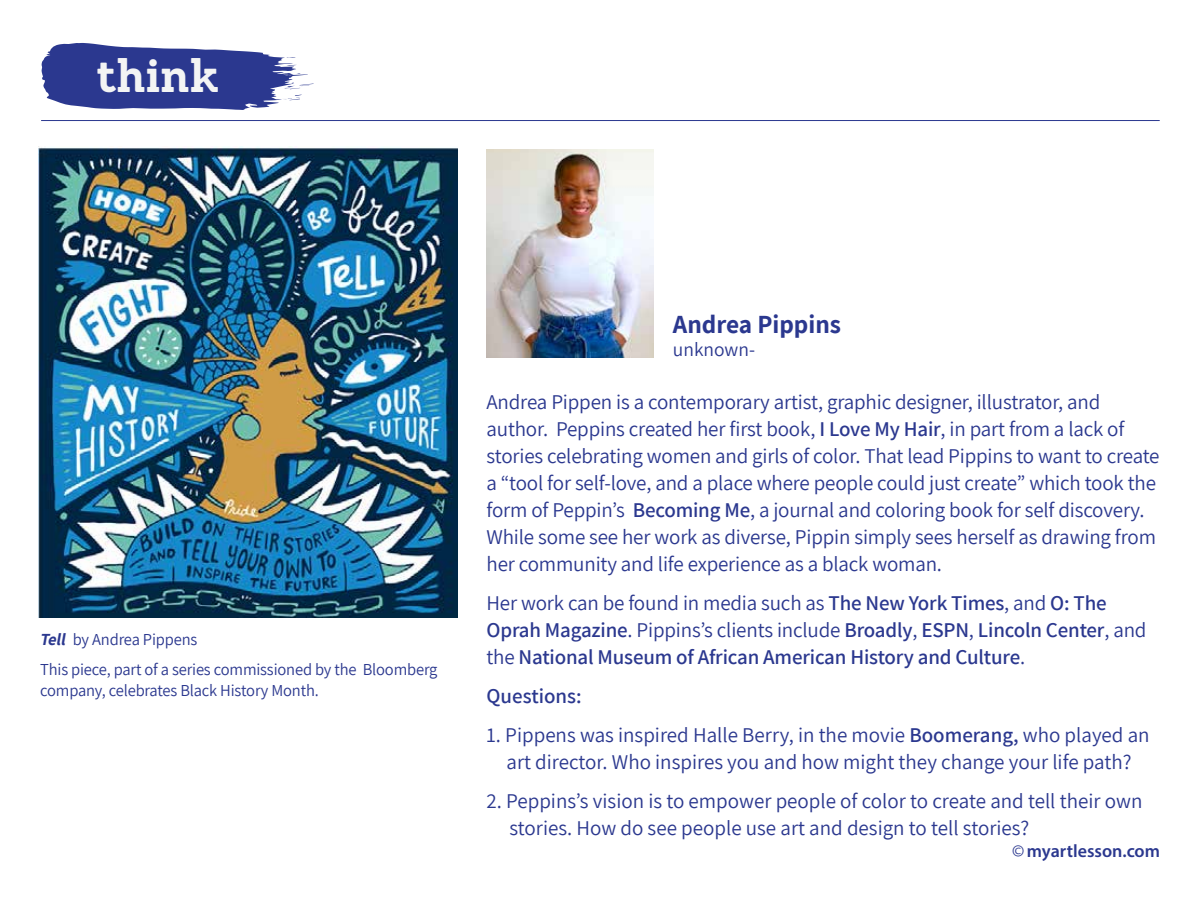
<style>
.page{position:relative;width:1200px;height:900px;background:#fff}
.page>*{position:absolute;margin:0;border:0;box-sizing:border-box;transform-origin:0 0}
.t1{font:700 47.25px "Sanchez";letter-spacing:-.005em;color:#f3f4f4}
.t2{font:700 25.5px "Assistant";color:#2b388f}
.t3{font:21px/27px "Assistant";letter-spacing:-.01em;color:#2b388f}
.t4{font:600 21px/27px "Assistant";letter-spacing:-.01em;color:#2b388f}
.t5{font:19.5px "Assistant";color:#2b388f}
.t6{font:600 18px "Myriad Pro";color:#2b388f}
.t7{font:16.8px/29.2px "Assistant";letter-spacing:-.01em;color:#2b388f}
.s1{font-weight:700;font-style:italic;font-size:16.5px}
.s2{font-weight:600}
.s3{font-weight:400}
</style>
<div class="page">
<svg style="left:42px;top:43px;width:272px;height:67px"></svg>
<hr style="left:41px;top:120px;width:1119px;height:1px;background:#2b388f">
<img style="left:487px;top:149px;width:167px;height:209px">
<img style="left:38px;top:147px;width:420px;height:471px">
<h1 class="t1" style="left:96px;top:43px;width:124px">think</h1>
<p class="t7" style="left:40px;top:624px;width:399px"><span class="s1">Tell</span> by Andrea Pippens<br>This piece, part of a series commissioned by the Bloomberg</p>
<p class="t7" style="left:40px;top:675px;width:280px">company, celebrates Black History Month.</p>
<p class="t2" style="left:673px;top:307px;width:170px">Andrea Pippins</p>
<p class="t5" style="left:673px;top:336px;width:84px">unknown-</p>
<p class="t3" style="left:487px;top:387px;width:675px">Andrea Pippen is a contemporary artist, graphic designer, illustrator, and author. Peppins created her first book, <span class="s2">I Love My Hair</span>, in part from a lack of stories celebrating women and girls of color. That lead Pippins to want to create a “tool for self-love, and a place where people could just create” which took the form of Peppin’s <span class="s2">Becoming Me</span>, a journal and coloring book for self discovery.<br>While some see her work as diverse, Pippin simply sees herself as drawing from her community and life experience as a black woman.</p>
<p class="t4" style="left:487px;top:588px;width:662px"><span class="s3">Her work can be found in media such as</span> The New York Times<span class="s3">, and</span> O: The<br>Oprah Magazine<span class="s3">. Pippins’s clients include</span> Broadly<span class="s3">,</span> ESPN<span class="s3">,</span> Lincoln Center<span class="s3">, and the</span> National Museum of African American History and Culture<span class="s3">.</span></p>
<p class="t4" style="left:487px;top:681px;width:97px">Questions:</p>
<p class="t3" style="left:487px;top:720px;width:665px;text-align:center">1. Pippens was inspired Halle Berry, in the movie <span class="s2">Boomerang,</span> who played an art director. Who inspires you and how might they change your life path?</p>
<p class="t3" style="left:509px;top:786px;width:634px;text-indent:-23px">2. Peppins’s vision is to empower people of color to create and tell their own stories. How do see people use art and design to tell stories?</p>
<p class="t6" style="left:1012px;top:840px;width:149px"><span class="s3">©</span> myartlesson.com</p>
</div>
